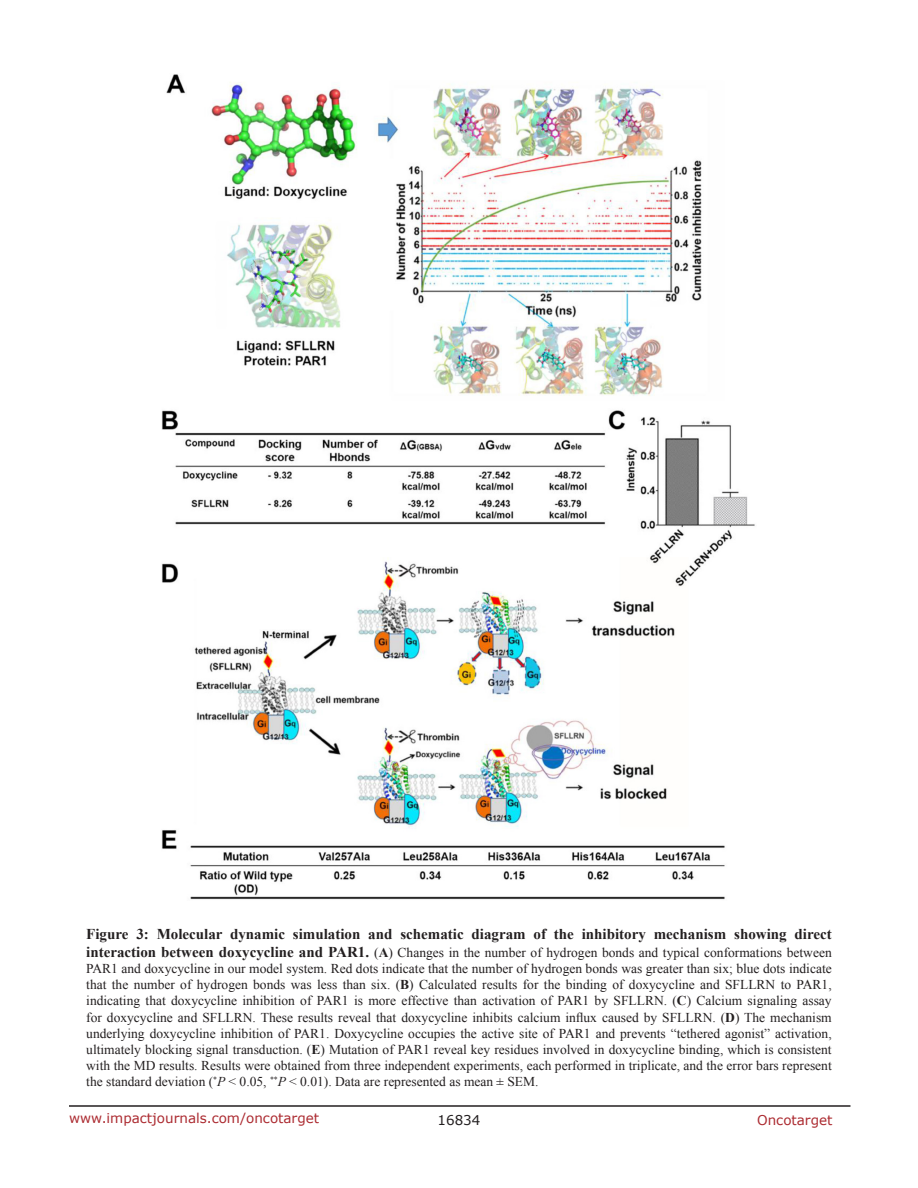
<style>
.page{position:relative;width:918px;height:1188px;background:#fff}
.page>*{position:absolute;margin:0;border:0;box-sizing:border-box;transform-origin:0 0}
.FigureText{font:700 15px "Times New Roman";color:#231f20}
.FigureText-2{font:13.5px/16.2px "Times New Roman";color:#231f20;text-align:justify}
.t1{font:13.5px "Verdana";color:#ac2b31}
.t2{font:13.5px "Verdana";color:#231f20}
.s1{font-weight:700;font-size:15px}
.s2{font-weight:700}
.s3{font-style:italic}
</style>
<div class="page">
<hr style="left:69px;top:1105px;width:781px;height:2px;background:#231f20">
<img style="left:162px;top:74px;width:593px;height:826px">
<p class="FigureText" style="left:86px;top:924px;width:747px">Figure 3: Molecular dynamic simulation and schematic diagram of the inhibitory mechanism showing direct</p>
<p class="FigureText-2" style="left:86px;top:944px;width:747px"><span class="s1">interaction between doxycycline and PAR1.</span> (<span class="s2">A</span>) Changes in the number of hydrogen bonds and typical conformations between PAR1 and doxycycline in our model system. Red dots indicate that the number of hydrogen bonds was greater than six; blue dots indicate that the number of hydrogen bonds was less than six. (<span class="s2">B</span>) Calculated results for the binding of doxycycline and SFLLRN to PAR1, indicating that doxycycline inhibition of PAR1 is more effective than activation of PAR1 by SFLLRN. (<span class="s2">C</span>) Calcium signaling assay for doxycycline and SFLLRN. These results reveal that doxycycline inhibits calcium influx caused by SFLLRN. (<span class="s2">D</span>) The mechanism underlying doxycycline inhibition of PAR1. Doxycycline occupies the active site of PAR1 and prevents “tethered agonist” activation, ultimately blocking signal transduction. (<span class="s2">E</span>) Mutation of PAR1 reveal key residues involved in doxycycline binding, which is consistent with the MD results. Results were obtained from three independent experiments, each performed in triplicate, and the error bars represent the standard deviation (<sup>*</sup><span class="s3">P</span> &lt; 0.05, <sup>**</sup><span class="s3">P</span> &lt; 0.01). Data are represented as mean ± SEM.</p>
<p class="t1" style="left:69px;top:1109px;width:252px">www.impactjournals.com/oncotarget</p>
<p class="t2" style="left:438px;top:1111px;width:44px">16834</p>
<p class="t1" style="left:757px;top:1111px;width:77px">Oncotarget</p>
</div>
